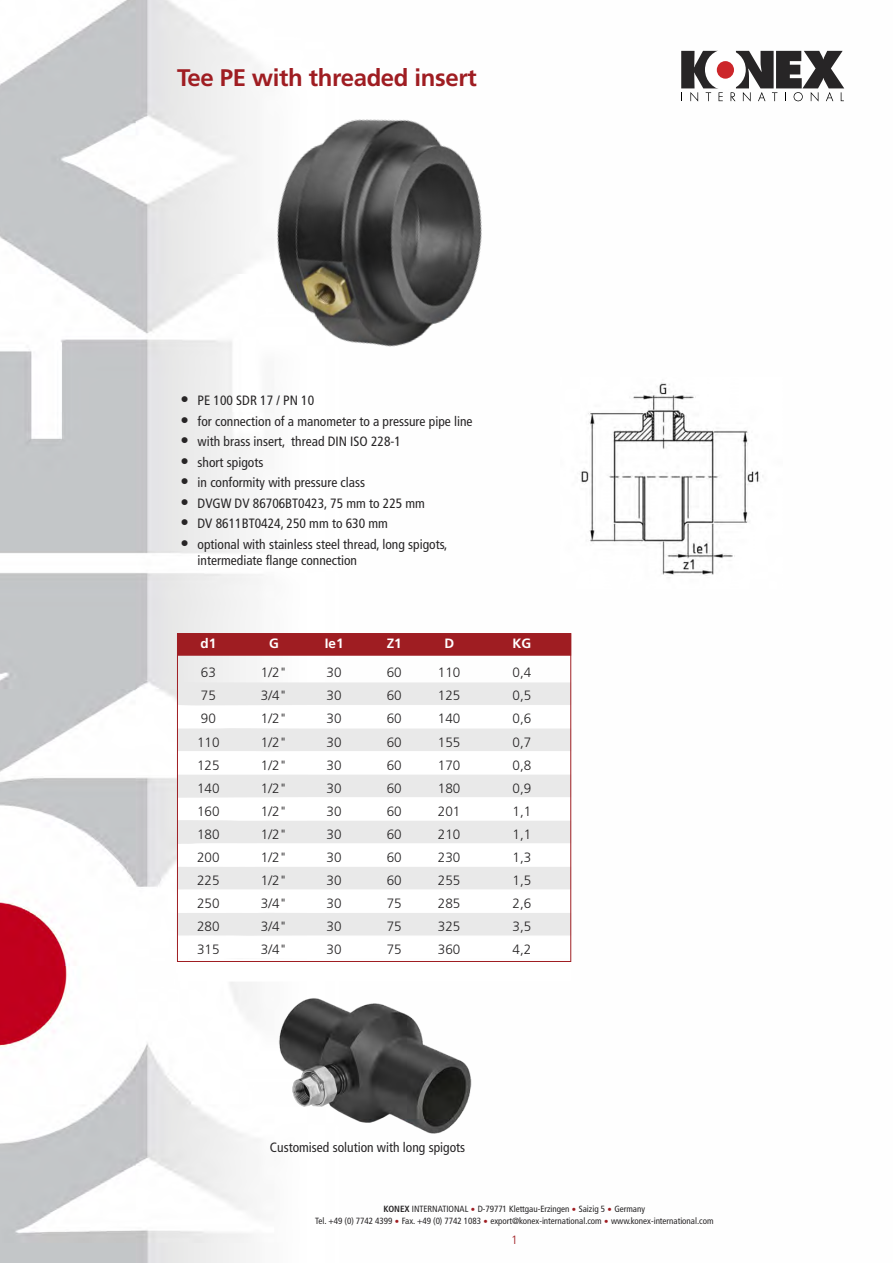
<style>
.page{position:relative;width:893px;height:1263px;background:#fff}
.page>*{position:absolute;margin:0;border:0;box-sizing:border-box;transform-origin:0 0}
.t1{font:700 24px "Frutiger";letter-spacing:-.015em;color:#9f1d22}
.t2{font:condensed 13.5px/16.2px "Frutiger";color:#272526}
.t3{font:300 13.5px "Frutiger";color:#272526}
.t4{font:700 13.5px "Frutiger";color:#fff}
.t5{font:300 12px "Frutiger";color:#9f1d22}
.t6{font:condensed 9px/12.5px "Frutiger";color:#272526;text-align:center}
.s1{font-size:16.8px}
.s2{font-weight:700}
.s3{font-family:"Lucida Grande";font-stretch:normal;color:#9f1d22}
</style>
<div class="page">
<img style="left:0;top:0;width:845px;height:1263px">
<svg style="left:681px;top:51px;width:42px;height:50px"></svg>
<svg style="left:731px;top:51px;width:113px;height:50px"></svg>
<div style="left:705px;top:49px;width:41px;height:41px;background:#fff;border-radius:50%"></div>
<div style="left:717px;top:61px;width:17px;height:18px;background:#cc262a;border-radius:50%"></div>
<img style="left:269px;top:114px;width:222px;height:255px">
<img style="left:269px;top:981px;width:211px;height:173px">
<img style="left:560px;top:378px;width:222px;height:210px">
<div style="left:177px;top:633px;width:394px;height:23px;background:#9f1d22"></div>
<div style="left:177px;top:682px;width:394px;height:23px;background:#e9e9e9"></div>
<div style="left:177px;top:705px;width:394px;height:23px;background:#fff"></div>
<div style="left:177px;top:728px;width:394px;height:23px;background:#e9e9e9"></div>
<div style="left:177px;top:752px;width:394px;height:22px;background:#fff"></div>
<div style="left:177px;top:775px;width:394px;height:22px;background:#e9e9e9"></div>
<div style="left:177px;top:798px;width:394px;height:22px;background:#fff"></div>
<div style="left:177px;top:821px;width:394px;height:22px;background:#e9e9e9"></div>
<div style="left:177px;top:844px;width:394px;height:22px;background:#fff"></div>
<div style="left:177px;top:867px;width:394px;height:22px;background:#e9e9e9"></div>
<div style="left:177px;top:890px;width:394px;height:22px;background:#fff"></div>
<div style="left:177px;top:913px;width:394px;height:22px;background:#e9e9e9"></div>
<div style="left:177px;top:936px;width:394px;height:22px;background:#fff"></div>
<div style="left:177px;top:959px;width:394px;height:22px;background:#fff"></div>
<div style="left:177px;top:633px;width:394px;height:329px;border:1px solid #9f1d22"></div>
<h1 class="t1" style="left:177px;top:68px;width:301px">Tee PE with threaded insert</h1>
<p class="t2" style="left:181px;top:394px;width:135px"><span class="s1">•</span> PE 100 SDR 17 / PN 10</p>
<p class="t2" style="left:181px;top:414px;width:293px"><span class="s1">•</span> for connection of a manometer to a pressure pipe line</p>
<p class="t2" style="left:181px;top:435px;width:222px"><span class="s1">•</span> with brass insert, thread DIN ISO 228-1</p>
<p class="t2" style="left:181px;top:455px;width:84px"><span class="s1">•</span> short spigots</p>
<p class="t2" style="left:181px;top:475px;width:186px"><span class="s1">•</span> in conformity with pressure class</p>
<p class="t2" style="left:181px;top:496px;width:246px"><span class="s1">•</span> DVGW DV 86706BT0423, 75 mm to 225 mm</p>
<p class="t2" style="left:181px;top:516px;width:209px"><span class="s1">•</span> DV 8611BT0424, 250 mm to 630 mm</p>
<p class="t2" style="left:198px;top:537px;width:251px;text-indent:-17px"><span class="s1">•</span> optional with stainless steel thread, long spigots, intermediate flange connection</p>
<p class="t4" style="left:200px;top:638px;width:17px">d1</p>
<p class="t4" style="left:269px;top:638px;width:11px">G</p>
<p class="t4" style="left:325px;top:638px;width:20px">Ie1</p>
<p class="t4" style="left:387px;top:638px;width:17px">Z1</p>
<p class="t4" style="left:444px;top:638px;width:11px">D</p>
<p class="t4" style="left:513px;top:638px;width:20px">KG</p>
<p class="t3" style="left:201px;top:667px;width:17px">63</p>
<p class="t3" style="left:261px;top:667px;width:28px">1/2"</p>
<p class="t3" style="left:327px;top:667px;width:17px">30</p>
<p class="t3" style="left:387px;top:667px;width:17px">60</p>
<p class="t3" style="left:438px;top:667px;width:24px">110</p>
<p class="t3" style="left:513px;top:667px;width:20px">0,4</p>
<p class="t3" style="left:201px;top:690px;width:17px">75</p>
<p class="t3" style="left:261px;top:690px;width:28px">3/4"</p>
<p class="t3" style="left:327px;top:690px;width:17px">30</p>
<p class="t3" style="left:387px;top:690px;width:17px">60</p>
<p class="t3" style="left:438px;top:690px;width:24px">125</p>
<p class="t3" style="left:513px;top:690px;width:20px">0,5</p>
<p class="t3" style="left:201px;top:713px;width:17px">90</p>
<p class="t3" style="left:261px;top:713px;width:28px">1/2"</p>
<p class="t3" style="left:327px;top:713px;width:17px">30</p>
<p class="t3" style="left:387px;top:713px;width:17px">60</p>
<p class="t3" style="left:438px;top:713px;width:24px">140</p>
<p class="t3" style="left:513px;top:713px;width:20px">0,6</p>
<p class="t3" style="left:197px;top:736px;width:24px">110</p>
<p class="t3" style="left:261px;top:736px;width:28px">1/2"</p>
<p class="t3" style="left:327px;top:736px;width:17px">30</p>
<p class="t3" style="left:387px;top:736px;width:17px">60</p>
<p class="t3" style="left:438px;top:736px;width:24px">155</p>
<p class="t3" style="left:513px;top:736px;width:20px">0,7</p>
<p class="t3" style="left:197px;top:759px;width:24px">125</p>
<p class="t3" style="left:261px;top:759px;width:28px">1/2"</p>
<p class="t3" style="left:327px;top:759px;width:17px">30</p>
<p class="t3" style="left:387px;top:759px;width:17px">60</p>
<p class="t3" style="left:438px;top:759px;width:24px">170</p>
<p class="t3" style="left:513px;top:759px;width:20px">0,8</p>
<p class="t3" style="left:197px;top:782px;width:24px">140</p>
<p class="t3" style="left:261px;top:782px;width:28px">1/2"</p>
<p class="t3" style="left:327px;top:782px;width:17px">30</p>
<p class="t3" style="left:387px;top:782px;width:17px">60</p>
<p class="t3" style="left:438px;top:782px;width:24px">180</p>
<p class="t3" style="left:513px;top:782px;width:20px">0,9</p>
<p class="t3" style="left:197px;top:805px;width:24px">160</p>
<p class="t3" style="left:261px;top:805px;width:28px">1/2"</p>
<p class="t3" style="left:327px;top:805px;width:17px">30</p>
<p class="t3" style="left:387px;top:805px;width:17px">60</p>
<p class="t3" style="left:438px;top:805px;width:24px">201</p>
<p class="t3" style="left:513px;top:805px;width:20px">1,1</p>
<p class="t3" style="left:197px;top:828px;width:24px">180</p>
<p class="t3" style="left:261px;top:828px;width:28px">1/2"</p>
<p class="t3" style="left:327px;top:828px;width:17px">30</p>
<p class="t3" style="left:387px;top:828px;width:17px">60</p>
<p class="t3" style="left:438px;top:828px;width:24px">210</p>
<p class="t3" style="left:513px;top:828px;width:20px">1,1</p>
<p class="t3" style="left:197px;top:852px;width:24px">200</p>
<p class="t3" style="left:261px;top:852px;width:28px">1/2"</p>
<p class="t3" style="left:327px;top:852px;width:17px">30</p>
<p class="t3" style="left:387px;top:852px;width:17px">60</p>
<p class="t3" style="left:438px;top:852px;width:24px">230</p>
<p class="t3" style="left:513px;top:852px;width:20px">1,3</p>
<p class="t3" style="left:197px;top:875px;width:24px">225</p>
<p class="t3" style="left:261px;top:875px;width:28px">1/2"</p>
<p class="t3" style="left:327px;top:875px;width:17px">30</p>
<p class="t3" style="left:387px;top:875px;width:17px">60</p>
<p class="t3" style="left:438px;top:875px;width:24px">255</p>
<p class="t3" style="left:513px;top:875px;width:20px">1,5</p>
<p class="t3" style="left:197px;top:898px;width:24px">250</p>
<p class="t3" style="left:261px;top:898px;width:28px">3/4"</p>
<p class="t3" style="left:327px;top:898px;width:17px">30</p>
<p class="t3" style="left:387px;top:898px;width:17px">75</p>
<p class="t3" style="left:438px;top:898px;width:24px">285</p>
<p class="t3" style="left:513px;top:898px;width:20px">2,6</p>
<p class="t3" style="left:197px;top:921px;width:24px">280</p>
<p class="t3" style="left:261px;top:921px;width:28px">3/4"</p>
<p class="t3" style="left:327px;top:921px;width:17px">30</p>
<p class="t3" style="left:387px;top:921px;width:17px">75</p>
<p class="t3" style="left:438px;top:921px;width:24px">325</p>
<p class="t3" style="left:513px;top:921px;width:20px">3,5</p>
<p class="t3" style="left:197px;top:944px;width:24px">315</p>
<p class="t3" style="left:261px;top:944px;width:28px">3/4"</p>
<p class="t3" style="left:327px;top:944px;width:17px">30</p>
<p class="t3" style="left:387px;top:944px;width:17px">75</p>
<p class="t3" style="left:438px;top:944px;width:24px">360</p>
<p class="t3" style="left:513px;top:944px;width:20px">4,2</p>
<p class="t2" style="left:270px;top:1140px;width:197px">Customised solution with long spigots</p>
<p class="t6" style="left:315px;top:1203px;width:400px"><span class="s2">KONEX</span> INTERNATIONAL <span class="s3">•</span> D-79771 Klettgau-Erzingen <span class="s3">•</span> Saizig 5 <span class="s3">•</span> Germany<br>Tel. +49 (0) 7742 4399 <span class="s3">•</span> Fax. +49 (0) 7742 1083 <span class="s3">•</span> export@konex-international.com <span class="s3">•</span> www.konex-international.com</p>
<p class="t5" style="left:511px;top:1235px;width:8px">1</p>
</div>
